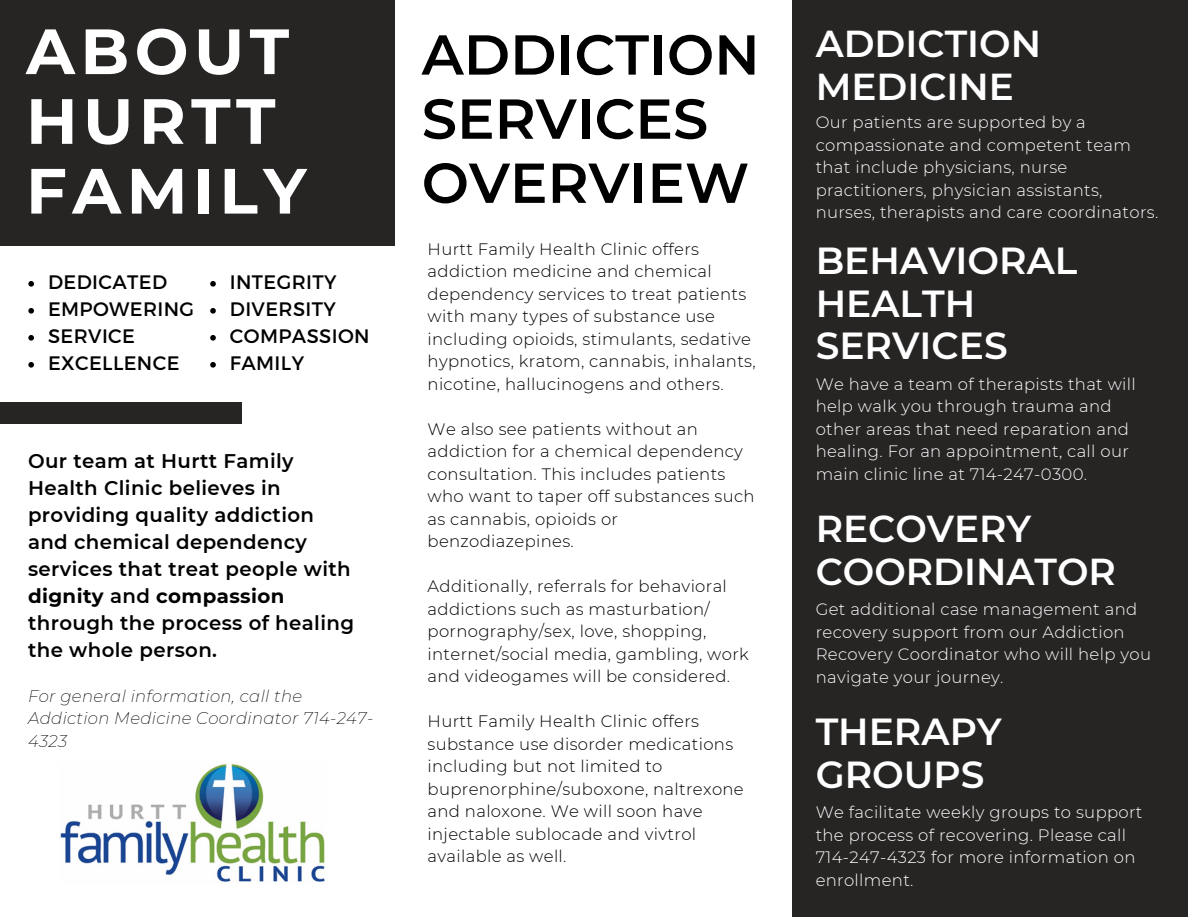
<style>
.page{position:relative;width:1188px;height:918px;background:#fff}
.page>*{position:absolute;margin:0;border:0;box-sizing:border-box;transform-origin:0 0}
.t1{font:700 63.9px/69.8px "Montserrat";letter-spacing:.085em;color:#fff}
.t2{font:600 56.1px/64.2px "Montserrat";color:#000}
.t3{font:600 37.65px/42.8px "Montserrat";color:#fff}
.t4{font:600 37.5px/42.8px "Montserrat";color:#fff}
.t5{font:600 19.8px/27px "Montserrat";letter-spacing:.02em;color:#000}
.t6{font:19.5px/27px "Montserrat";letter-spacing:.02em;color:#000}
.t7{font:300 16.5px/22.5px "Montserrat";letter-spacing:.02em;color:#000}
.t8{font:300 16.5px/22.5px "Montserrat";letter-spacing:.02em;color:#fff}
.t9{font:italic 200 16.5px/22.5px "Montserrat";letter-spacing:.02em;color:#000}
.s1{font-weight:700}
</style>
<div class="page">
<div style="left:792px;top:0;width:396px;height:917px;background:#272424"></div>
<img style="left:60px;top:764px;width:265px;height:118px">
<div style="left:0;top:0;width:395px;height:245px;background:#272424"></div>
<div style="left:0;top:402px;width:242px;height:21px;background:#272424"></div>
<svg style="left:28px;top:281px;width:6px;height:6px"></svg>
<svg style="left:28px;top:308px;width:6px;height:6px"></svg>
<svg style="left:28px;top:335px;width:6px;height:6px"></svg>
<svg style="left:28px;top:362px;width:6px;height:6px"></svg>
<svg style="left:210px;top:281px;width:6px;height:6px"></svg>
<svg style="left:210px;top:308px;width:6px;height:6px"></svg>
<svg style="left:210px;top:335px;width:6px;height:6px"></svg>
<svg style="left:210px;top:362px;width:6px;height:6px"></svg>
<h1 class="t1" style="left:26px;top:16px;width:282px">ABOUT<br>HURTT<br>FAMILY</h1>
<p class="t6" style="left:48px;top:267px;width:148px">DEDICATED<br>EMPOWERING<br>SERVICE<br>EXCELLENCE</p>
<p class="t6" style="left:230px;top:267px;width:141px">INTEGRITY<br>DIVERSITY<br>COMPASSION<br>FAMILY</p>
<p class="t5" style="left:28px;top:447px;width:328px">Our team at Hurtt Family<br>Health Clinic believes in providing quality addiction and chemical dependency services that treat people with <span class="s1">dignity</span> and <span class="s1">compassion </span>through the process of healing the whole person.</p>
<p class="t9" style="left:28px;top:685px;width:347px">For general information, call the<br>Addiction Medicine Coordinator 714-247-<br>4323</p>
<h2 class="t2" style="left:422px;top:22px;width:339px">ADDICTION<br>SERVICES<br>OVERVIEW</h2>
<h3 class="t4" style="left:816px;top:22px;width:227px">ADDICTION<br>MEDICINE</h3>
<p class="t8" style="left:816px;top:111px;width:344px">Our patients are supported by a compassionate and competent team that include physicians, nurse practitioners, physician assistants, nurses, therapists and care coordinators.</p>
<p class="t7" style="left:428px;top:237px;width:330px">Hurtt Family Health Clinic offers addiction medicine and chemical dependency services to treat patients with many types of substance use including opioids, stimulants, sedative hypnotics, kratom, cannabis, inhalants, nicotine, hallucinogens and others.</p>
<p class="t7" style="left:428px;top:417px;width:329px">We also see patients without an addiction for a chemical dependency consultation. This includes patients who want to taper off substances such as cannabis, opioids or benzodiazepines.</p>
<p class="t7" style="left:428px;top:575px;width:323px">Additionally, referrals for behavioral addictions such as masturbation/ pornography/sex, love, shopping, internet/social media, gambling, work and videogames will be considered.</p>
<p class="t7" style="left:428px;top:710px;width:318px">Hurtt Family Health Clinic offers substance use disorder medications including but not limited to buprenorphine/suboxone, naltrexone and naloxone. We will soon have injectable sublocade and vivtrol available as well.</p>
<h3 class="t3" style="left:816px;top:239px;width:263px">BEHAVIORAL<br>HEALTH<br>SERVICES</h3>
<p class="t8" style="left:816px;top:373px;width:322px">We have a team of therapists that will help walk you through trauma and other areas that need reparation and healing. For an appointment, call our main clinic line at 714-247-0300.</p>
<h3 class="t4" style="left:816px;top:507px;width:302px">RECOVERY<br>COORDINATOR</h3>
<p class="t8" style="left:816px;top:598px;width:337px">Get additional case management and recovery support from our Addiction Recovery Coordinator who will help you navigate your journey.</p>
<h3 class="t3" style="left:816px;top:710px;width:188px">THERAPY<br>GROUPS</h3>
<p class="t8" style="left:816px;top:801px;width:328px">We facilitate weekly groups to support the process of recovering. Please call<br>714-247-4323 for more information on enrollment.</p>
</div>
